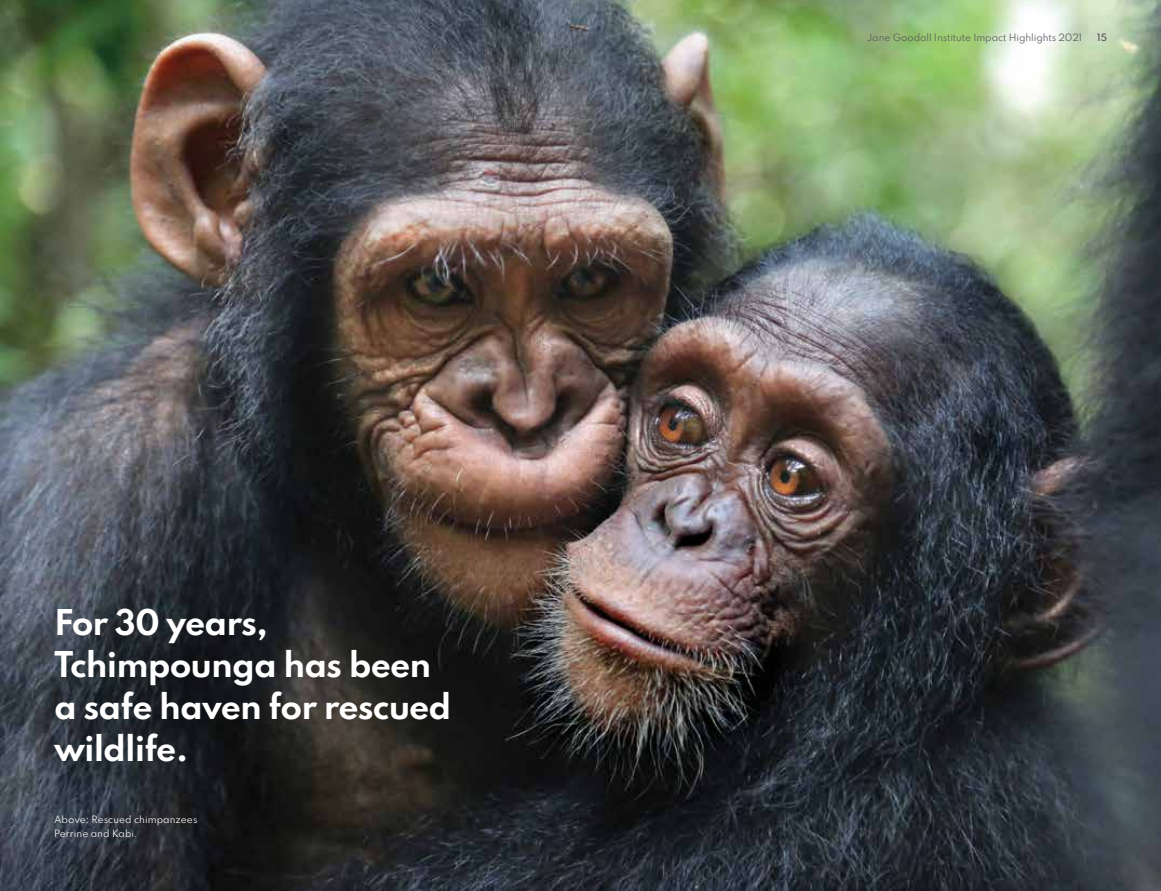
<style>
.page{position:relative;width:1161px;height:891px;background:#fff}
.page>*{position:absolute;margin:0;border:0;box-sizing:border-box;transform-origin:0 0}
.t1{font:700 31.5px/42px "Spartan";letter-spacing:-.03em;color:#fff}
.t2{font:9px "Spartan";letter-spacing:-.005em;color:#58595b}
.t3{font:9px/14.2px "Spartan";letter-spacing:.005em;color:#fff}
.t4{font:600 9px "Spartan";color:#58595b}
</style>
<div class="page">
<img style="left:0;top:0;width:1161px;height:891px">
<p class="t1" style="left:54px;top:601px;width:399px">For 30 years,<br>Tchimpounga has been a safe haven for rescued wildlife.</p>
<p class="t3" style="left:54px;top:812px;width:145px">Above: Rescued chimpanzees<br>Perrine and Kabi.</p>
<p class="t2" style="left:867px;top:30px;width:217px">Jane Goodall Institute Impact Highlights 2021</p>
<p class="t4" style="left:1097px;top:30px;width:11px">15</p>
</div>
